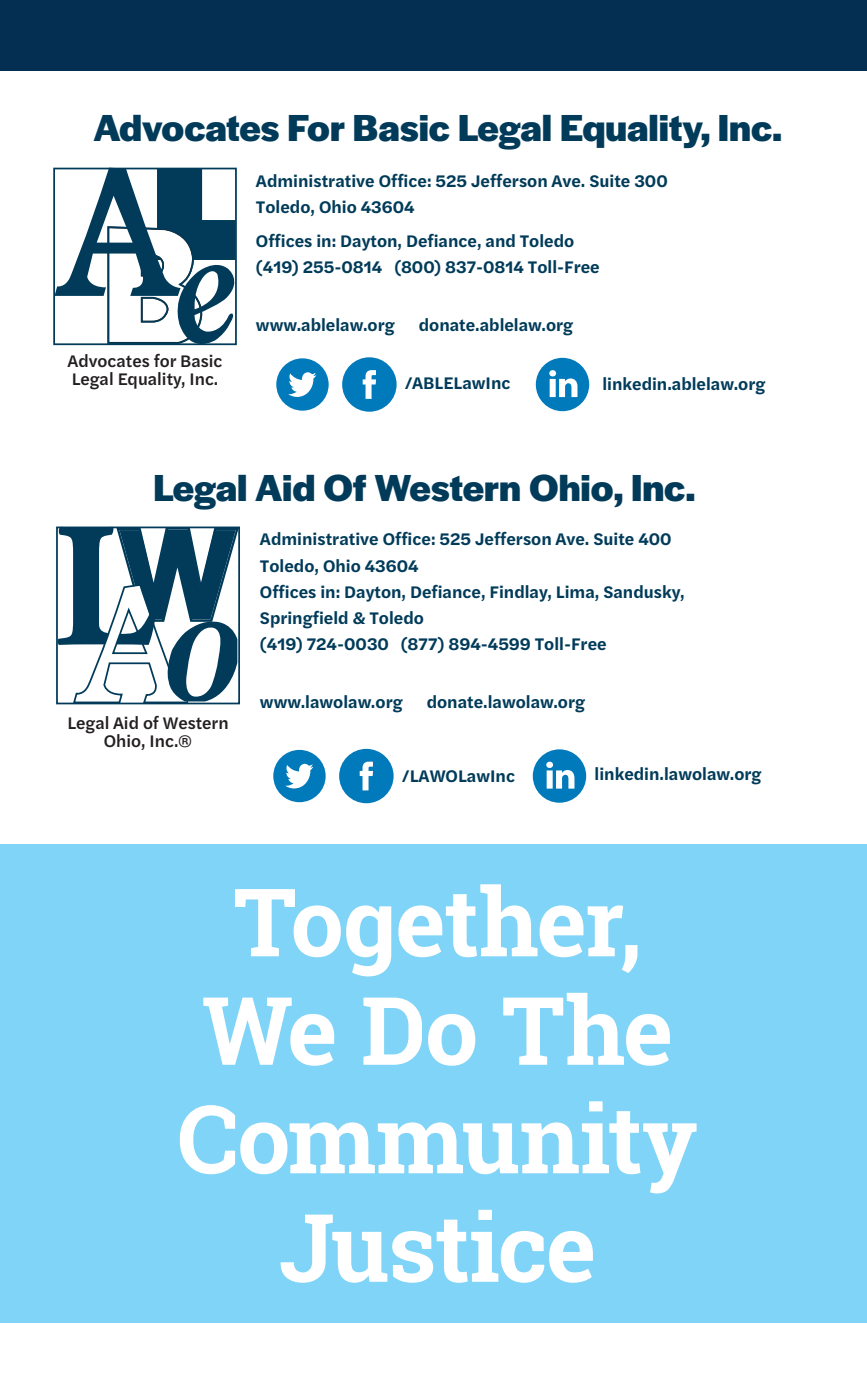
<style>
.page{position:relative;width:867px;height:1386px;background:#fff}
.page>*{position:absolute;margin:0;border:0;box-sizing:border-box;transform-origin:0 0}
.t1{font:700 94.5px/108.5px "Roboto Slab";letter-spacing:-.02em;color:#fff;text-align:center}
.t2{font:700 39.2px "Halyard Display";color:#013b59}
.t3{font:600 17.5px "Halyard Text";color:#013b59}
.t4{font:500 17.5px/18.2px "Halyard Text";color:#231f20}
</style>
<div class="page">
<div style="left:0;top:844px;width:866px;height:479px;background:#80d4f7"></div>
<div style="left:0;top:0;width:866px;height:71px;background:#042f52"></div>
<div style="left:276px;top:358px;width:52px;height:53px;background:#007aba;border-radius:50%"></div>
<svg style="left:288px;top:372px;width:28px;height:25px"></svg>
<svg style="left:535px;top:358px;width:54px;height:53px"></svg>
<div style="left:342px;top:357px;width:54px;height:55px;background:#007aba;border-radius:50%"></div>
<svg style="left:362px;top:370px;width:14px;height:29px"></svg>
<svg style="left:55px;top:168px;width:182px;height:178px"></svg>
<div style="left:273px;top:750px;width:52px;height:52px;background:#007aba;border-radius:50%"></div>
<svg style="left:285px;top:764px;width:28px;height:24px"></svg>
<div style="left:339px;top:749px;width:54px;height:54px;background:#007aba;border-radius:50%"></div>
<svg style="left:359px;top:762px;width:14px;height:28px"></svg>
<svg style="left:532px;top:749px;width:54px;height:54px"></svg>
<svg style="left:57px;top:526px;width:183px;height:178px"></svg>
<p class="t2" style="left:93px;top:99px;width:690px">Advocates For Basic Legal Equality, Inc.</p>
<p class="t3" style="left:256px;top:168px;width:413px">Administrative Office: 525 Jefferson Ave. Suite 300</p>
<p class="t3" style="left:256px;top:194px;width:160px">Toledo, Ohio 43604</p>
<p class="t3" style="left:256px;top:228px;width:320px">Offices in: Dayton, Defiance, and Toledo</p>
<p class="t3" style="left:256px;top:254px;width:345px">(419) 255-0814 (800) 837-0814 Toll-Free</p>
<p class="t4" style="left:68px;top:351px;width:156px">Advocates for Basic<br>Legal Equality, Inc.</p>
<p class="t3" style="left:256px;top:312px;width:140px">www.ablelaw.org</p>
<p class="t3" style="left:418px;top:312px;width:156px">donate.ablelaw.org</p>
<p class="t3" style="left:405px;top:370px;width:107px">/ABLELawInc</p>
<p class="t3" style="left:602px;top:372px;width:164px">linkedin.ablelaw.org</p>
<p class="t2" style="left:153px;top:460px;width:543px">Legal Aid Of Western Ohio, Inc.</p>
<p class="t3" style="left:260px;top:527px;width:413px">Administrative Office: 525 Jefferson Ave. Suite 400</p>
<p class="t3" style="left:260px;top:553px;width:160px">Toledo, Ohio 43604</p>
<p class="t3" style="left:260px;top:579px;width:426px">Offices in: Dayton, Defiance, Findlay, Lima, Sandusky,</p>
<p class="t3" style="left:260px;top:605px;width:165px">Springfield &amp; Toledo</p>
<p class="t3" style="left:260px;top:632px;width:348px">(419) 724-0030 (877) 894-4599 Toll-Free</p>
<p class="t4" style="left:67px;top:713px;width:163px;text-align:center">Legal Aid of Western<br>Ohio, Inc.®</p>
<p class="t3" style="left:260px;top:689px;width:144px">www.lawolaw.org</p>
<p class="t3" style="left:426px;top:689px;width:160px">donate.lawolaw.org</p>
<p class="t3" style="left:402px;top:763px;width:115px">/LAWOLawInc</p>
<p class="t3" style="left:594px;top:761px;width:168px">linkedin.lawolaw.org</p>
<p class="t1" style="left:177px;top:867px;width:522px">Together,<br>We Do The<br>Community<br>Justice</p>
</div>
